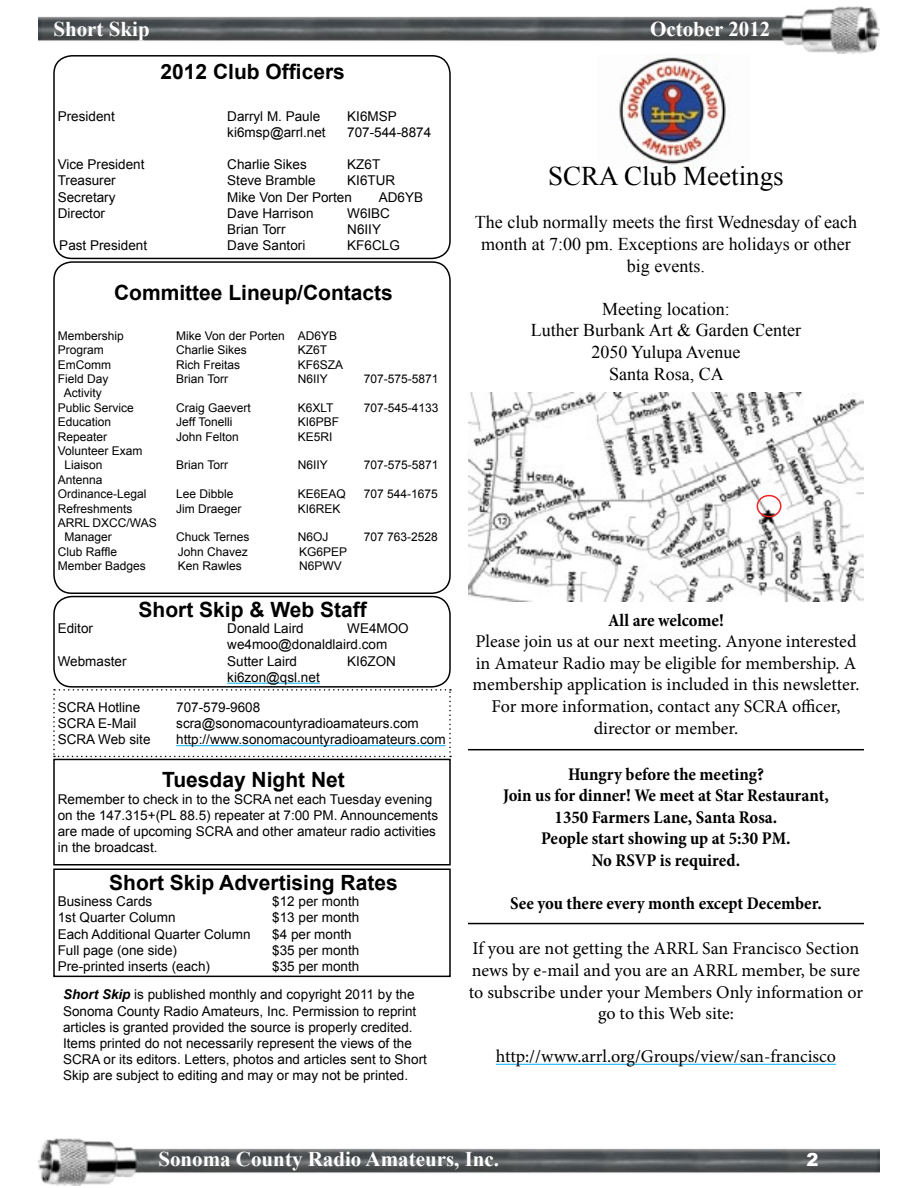
<style>
.page{position:relative;width:918px;height:1188px;background:#fff}
.page>*{position:absolute;margin:0;border:0;box-sizing:border-box;transform-origin:0 0}
.t1{font:27px "Times New Roman";color:#000}
.t2{font:700 21px "Arial";color:#000}
.t3{font:700 21px "Times New Roman";color:#fff}
.t4{font:18px/21.6px "Minion Pro";letter-spacing:-.005em;color:#000;text-align:center}
.t5{font:700 condensed 18px/21.6px "Minion Pro";color:#000;text-align:center}
.t6{font:18px/21.6px "Times New Roman";color:#000;text-align:center}
.t7{font:900 18px "Arial";color:#fff}
.t8{font:13.5px/16.2px "Arial";color:#000}
.t9{font:12px/14.4px "Arial";color:#000}
.s1{font-weight:700;font-style:italic}
</style>
<div class="page">
<img style="left:39px;top:1138px;width:840px;height:47px">
<img style="left:39px;top:6px;width:840px;height:48px">
<div style="left:53px;top:55px;width:398px;height:204px;border:2px solid #000;border-radius:18px"></div>
<hr style="left:227px;top:683px;width:93px;height:1px;background:#00aeef">
<div style="left:53px;top:596px;width:398px;height:92px;border:2px solid #000;border-radius:18px"></div>
<div style="left:53px;top:868px;width:398px;height:109px;border:2px solid #000"></div>
<div style="left:53px;top:759px;width:398px;height:107px;border:2px solid #000"></div>
<svg style="left:53px;top:689px;width:398px;height:68px"></svg>
<div style="left:53px;top:261px;width:398px;height:333px;border:2px solid #000;border-radius:18px"></div>
<img style="left:619px;top:57px;width:108px;height:109px">
<img style="left:468px;top:392px;width:396px;height:210px">
<div style="left:757px;top:495px;width:25px;height:22px;border:2px solid #ee2525;border-radius:50%"></div>
<hr style="left:468px;top:749px;width:396px;height:1px;background:#000">
<hr style="left:468px;top:923px;width:396px;height:1px;background:#000">
<hr style="left:496px;top:1064px;width:340px;height:1px;background:#00aeef">
<h2 class="t3" style="left:53px;top:14px;width:98px">Short Skip</h2>
<h2 class="t3" style="left:650px;top:14px;width:122px">October 2012</h2>
<h2 class="t2" style="left:161px;top:58px;width:186px">2012 Club Officers</h2>
<p class="t8" style="left:58px;top:108px;width:59px">President</p>
<p class="t8" style="left:227px;top:108px;width:95px">Darryl M. Paule</p>
<p class="t8" style="left:347px;top:108px;width:51px">KI6MSP</p>
<p class="t8" style="left:227px;top:124px;width:100px">ki6msp@arrl.net</p>
<p class="t8" style="left:347px;top:124px;width:86px">707-544-8874</p>
<p class="t8" style="left:58px;top:157px;width:88px">Vice President</p>
<p class="t8" style="left:227px;top:157px;width:81px">Charlie Sikes</p>
<p class="t8" style="left:347px;top:157px;width:35px">KZ6T</p>
<p class="t8" style="left:58px;top:173px;width:60px">Treasurer</p>
<p class="t8" style="left:227px;top:173px;width:90px">Steve Bramble</p>
<p class="t8" style="left:347px;top:173px;width:50px">KI6TUR</p>
<p class="t8" style="left:58px;top:189px;width:59px">Secretary</p>
<p class="t8" style="left:227px;top:189px;width:126px">Mike Von Der Porten</p>
<p class="t8" style="left:379px;top:189px;width:46px">AD6YB</p>
<p class="t8" style="left:58px;top:205px;width:49px">Director</p>
<p class="t8" style="left:227px;top:205px;width:88px">Dave Harrison</p>
<p class="t8" style="left:347px;top:205px;width:44px">W6IBC</p>
<p class="t8" style="left:227px;top:221px;width:60px">Brian Torr</p>
<p class="t8" style="left:347px;top:221px;width:35px">N6IIY</p>
<p class="t8" style="left:59px;top:238px;width:89px">Past President</p>
<p class="t8" style="left:227px;top:238px;width:80px">Dave Santori</p>
<p class="t8" style="left:347px;top:238px;width:54px">KF6CLG</p>
<h1 class="t1" style="left:548px;top:158px;width:237px">SCRA Club Meetings</h1>
<h3 class="t6" style="left:475px;top:211px;width:384px">The club normally meets the first Wednesday of each month at 7:00 pm. Exceptions are holidays or other big events.</h3>
<h3 class="t6" style="left:531px;top:298px;width:272px">Meeting location:<br>Luther Burbank Art &amp; Garden Center<br>2050 Yulupa Avenue<br>Santa Rosa, CA</h3>
<h2 class="t2" style="left:114px;top:279px;width:280px">Committee Lineup/Contacts</h2>
<p class="t9" style="left:58px;top:329px;width:68px">Membership</p>
<p class="t9" style="left:176px;top:329px;width:162px">Mike Von der Porten AD6YB</p>
<p class="t9" style="left:58px;top:343px;width:48px">Program</p>
<p class="t9" style="left:176px;top:343px;width:72px">Charlie Sikes</p>
<p class="t9" style="left:298px;top:343px;width:31px">KZ6T</p>
<p class="t9" style="left:58px;top:357px;width:55px">EmComm</p>
<p class="t9" style="left:176px;top:357px;width:66px">Rich Freitas</p>
<p class="t9" style="left:298px;top:357px;width:47px">KF6SZA</p>
<p class="t9" style="left:58px;top:372px;width:52px">Field Day</p>
<p class="t9" style="left:176px;top:372px;width:53px">Brian Torr</p>
<p class="t9" style="left:298px;top:372px;width:32px">N6IIY</p>
<p class="t9" style="left:364px;top:372px;width:76px">707-575-5871</p>
<p class="t9" style="left:58px;top:386px;width:78px;text-indent:6px">Activity<br>Public Service</p>
<p class="t9" style="left:176px;top:401px;width:76px">Craig Gaevert</p>
<p class="t9" style="left:298px;top:401px;width:37px">K6XLT</p>
<p class="t9" style="left:364px;top:401px;width:76px">707-545-4133</p>
<p class="t9" style="left:58px;top:415px;width:55px">Education</p>
<p class="t9" style="left:176px;top:415px;width:58px">Jeff Tonelli</p>
<p class="t9" style="left:298px;top:415px;width:43px">KI6PBF</p>
<p class="t9" style="left:58px;top:429px;width:51px">Repeater</p>
<p class="t9" style="left:176px;top:429px;width:64px">John Felton</p>
<p class="t9" style="left:298px;top:429px;width:36px">KE5RI</p>
<p class="t9" style="left:64px;top:444px;width:80px;text-indent:-7px">Volunteer Exam<br>Liaison</p>
<p class="t9" style="left:176px;top:458px;width:53px">Brian Torr</p>
<p class="t9" style="left:298px;top:458px;width:32px">N6IIY</p>
<p class="t9" style="left:364px;top:458px;width:76px">707-575-5871</p>
<p class="t9" style="left:58px;top:473px;width:90px">Antenna<br>Ordinance-Legal</p>
<p class="t9" style="left:176px;top:487px;width:59px">Lee Dibble</p>
<p class="t9" style="left:298px;top:487px;width:50px">KE6EAQ</p>
<p class="t9" style="left:364px;top:487px;width:76px">707 544-1675</p>
<p class="t9" style="left:58px;top:501px;width:76px">Refreshments</p>
<p class="t9" style="left:176px;top:501px;width:67px">Jim Draeger</p>
<p class="t9" style="left:298px;top:501px;width:44px">KI6REK</p>
<p class="t9" style="left:64px;top:516px;width:94px;text-indent:-7px">ARRL DXCC/WAS<br>Manager</p>
<p class="t9" style="left:176px;top:530px;width:75px">Chuck Ternes</p>
<p class="t9" style="left:298px;top:530px;width:32px">N6OJ</p>
<p class="t9" style="left:364px;top:530px;width:76px">707 763-2528</p>
<p class="t9" style="left:58px;top:545px;width:61px">Club Raffle</p>
<p class="t9" style="left:178px;top:545px;width:72px">John Chavez</p>
<p class="t9" style="left:299px;top:545px;width:50px">KG6PEP</p>
<p class="t9" style="left:58px;top:559px;width:90px">Member Badges</p>
<p class="t9" style="left:178px;top:559px;width:66px">Ken Rawles</p>
<p class="t9" style="left:299px;top:559px;width:44px">N6PWV</p>
<h2 class="t2" style="left:139px;top:596px;width:230px">Short Skip &amp; Web Staff</h2>
<p class="t8" style="left:227px;top:620px;width:183px;text-indent:120px">WE4MOO we4moo@donaldlaird.com</p>
<p class="t8" style="left:58px;top:620px;width:37px">Editor</p>
<p class="t8" style="left:227px;top:620px;width:78px">Donald Laird</p>
<p class="t8" style="left:58px;top:653px;width:70px">Webmaster</p>
<p class="t8" style="left:227px;top:653px;width:71px">Sutter Laird</p>
<p class="t8" style="left:347px;top:653px;width:50px">KI6ZON</p>
<p class="t8" style="left:227px;top:669px;width:94px">ki6zon@qsl.net</p>
<p class="t8" style="left:58px;top:699px;width:84px">SCRA Hotline</p>
<p class="t8" style="left:176px;top:699px;width:86px">707-579-9608</p>
<p class="t8" style="left:58px;top:715px;width:80px">SCRA E-Mail</p>
<p class="t8" style="left:176px;top:715px;width:244px">scra@sonomacountyradioamateurs.com</p>
<p class="t8" style="left:58px;top:732px;width:94px">SCRA Web site</p>
<p class="t8" style="left:176px;top:732px;width:271px">http://www.sonomacountyradioamateurs.com</p>
<h2 class="t2" style="left:162px;top:766px;width:184px">Tuesday Night Net</h2>
<p class="t8" style="left:58px;top:791px;width:382px">Remember to check in to the SCRA net each Tuesday evening on the 147.315+(PL 88.5) repeater at 7:00 PM. Announcements are made of upcoming SCRA and other amateur radio activities in the broadcast.</p>
<h2 class="t2" style="left:109px;top:869px;width:290px">Short Skip Advertising Rates</h2>
<p class="t8" style="left:58px;top:893px;width:96px">Business Cards</p>
<p class="t8" style="left:272px;top:893px;width:89px">$12 per month</p>
<p class="t8" style="left:58px;top:910px;width:119px">1st Quarter Column</p>
<p class="t8" style="left:272px;top:910px;width:89px">$13 per month</p>
<p class="t8" style="left:58px;top:926px;width:194px">Each Additional Quarter Column</p>
<p class="t8" style="left:272px;top:926px;width:81px">$4 per month</p>
<p class="t8" style="left:58px;top:942px;width:121px">Full page (one side)</p>
<p class="t8" style="left:272px;top:942px;width:89px">$35 per month</p>
<p class="t8" style="left:58px;top:958px;width:154px">Pre-printed inserts (each)</p>
<p class="t8" style="left:63px;top:952px;width:353px;line-height:28.5px;text-indent:209px">$35 per month<br><span class="s1">Short Skip</span> is published monthly and copyright 2011 by the</p>
<p class="t8" style="left:63px;top:1003px;width:365px">Sonoma County Radio Amateurs, Inc. Permission to reprint articles is granted provided the source is properly credited.<br>Items printed do not necessarily represent the views of the SCRA or its editors. Letters, photos and articles sent to Short Skip are subject to editing and may or may not be printed.</p>
<h3 class="t5" style="left:608px;top:609px;width:117px">All are welcome!</h3>
<h3 class="t4" style="left:473px;top:631px;width:389px">Please join us at our next meeting. Anyone interested in Amateur Radio may be eligible for membership. A membership application is included in this newsletter.<br>For more information, contact any SCRA officer, director or member.</h3>
<h3 class="t5" style="left:503px;top:763px;width:327px">Hungry before the meeting?<br>Join us for dinner! We meet at Star Restaurant,<br>1350 Farmers Lane, Santa Rosa.<br>People start showing up at 5:30 PM.<br>No RSVP is required.</h3>
<h3 class="t5" style="left:510px;top:893px;width:313px">See you there every month except December.</h3>
<h3 class="t4" style="left:469px;top:938px;width:396px">If you are not getting the ARRL San Francisco Section news by e-mail and you are an ARRL member, be sure to subscribe under your Members Only information or go to this Web site:</h3>
<h3 class="t4" style="left:496px;top:1046px;width:342px">http://www.arrl.org/Groups/view/san-francisco</h3>
<h2 class="t3" style="left:158px;top:1144px;width:342px">Sonoma County Radio Amateurs, Inc.</h2>
<h3 class="t7" style="left:806px;top:1147px;width:14px">2</h3>
</div>
